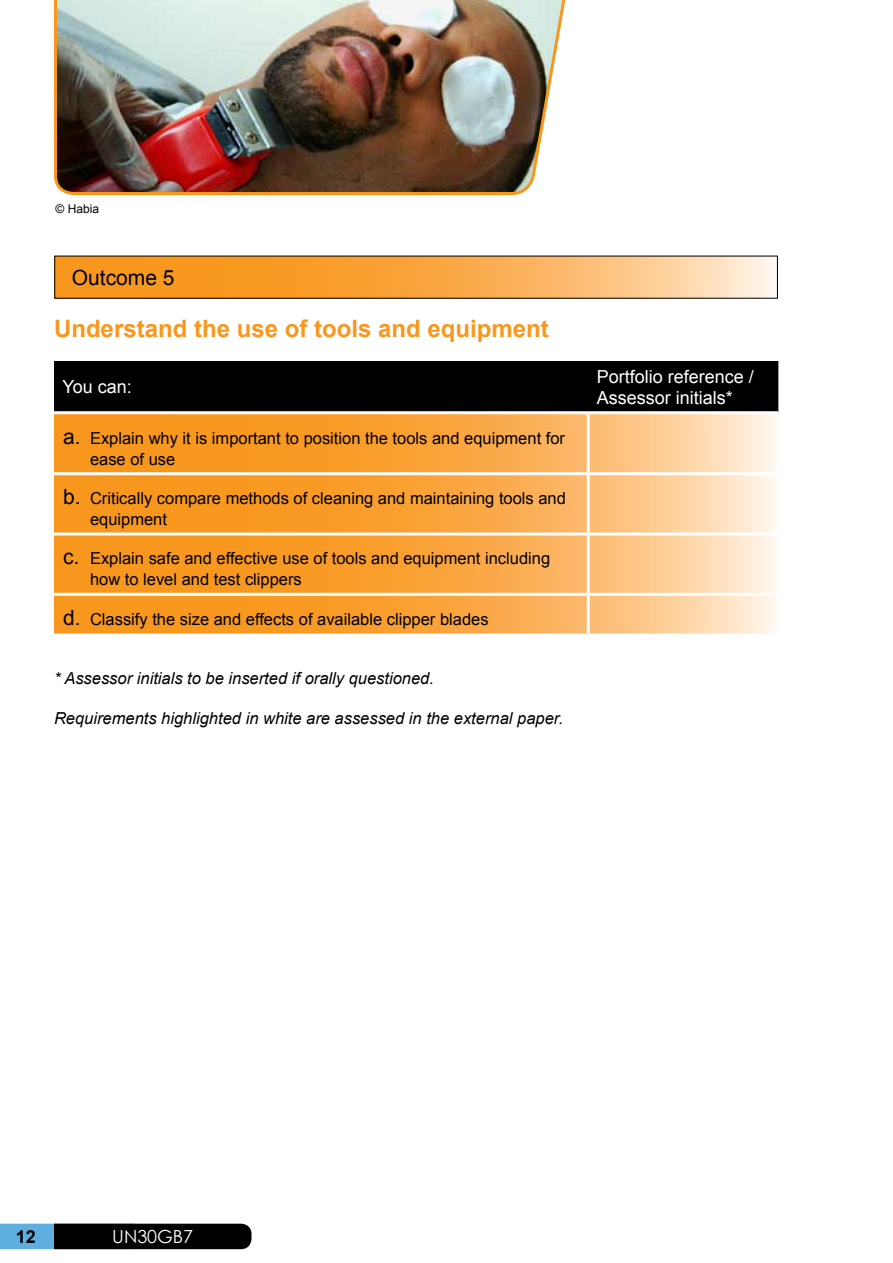
<style>
.page{position:relative;width:893px;height:1263px;background:#fff}
.page>*{position:absolute;margin:0;border:0;box-sizing:border-box;transform-origin:0 0}
.t1{font:700 24px "Arial";color:#f8971d}
.t2{font:21px "Arial";color:#000}
.t3{font:18px/21.6px "Arial";color:#fff}
.t4{font:18px "Century Gothic";color:#fff}
.t5{font:700 18px "Arial";color:#000}
.t6{font:16.5px/21px "Arial";color:#000}
.t7{font:italic 16.5px "Arial";color:#000}
.t8{font:12px "Arial";color:#000}
.s1{font-size:21px}
</style>
<div class="page">
<svg style="left:57px;top:258px;width:719px;height:38px;background:#faaf54"></svg>
<div style="left:54px;top:361px;width:724px;height:50px;background:#000"></div>
<svg style="left:54px;top:414px;width:722px;height:219px;background:#faad50"></svg>
<hr style="left:587px;top:414px;width:3px;height:58px;background:#fff">
<hr style="left:588px;top:472px;width:190px;height:3px;background:#fff">
<hr style="left:588px;top:532px;width:190px;height:3px;background:#fff">
<hr style="left:587px;top:535px;width:3px;height:58px;background:#fff">
<hr style="left:54px;top:593px;width:534px;height:3px;background:#fff">
<hr style="left:588px;top:593px;width:190px;height:3px;background:#fff">
<hr style="left:587px;top:596px;width:3px;height:37px;background:#fff">
<hr style="left:54px;top:472px;width:534px;height:3px;background:#fff">
<hr style="left:587px;top:475px;width:3px;height:57px;background:#fff">
<hr style="left:54px;top:532px;width:534px;height:3px;background:#fff">
<img style="left:54px;top:0;width:512px;height:195px">
<svg style="left:0;top:1224px;width:251px;height:25px;background:#152631"></svg>
<p class="t8" style="left:56px;top:201px;width:45px">© Habia</p>
<p class="t2" style="left:72px;top:264px;width:104px">Outcome 5</p>
<h1 class="t1" style="left:54px;top:313px;width:496px">Understand the use of tools and equipment</h1>
<p class="t3" style="left:63px;top:376px;width:71px">You can:</p>
<p class="t3" style="left:597px;top:366px;width:159px">Portfolio reference /<br>Assessor initials*</p>
<p class="t6" style="left:90px;top:428px;width:477px;text-indent:-27px"><span class="s1">a.</span> Explain why it is important to position the tools and equipment for ease of use</p>
<p class="t6" style="left:90px;top:488px;width:477px;text-indent:-27px"><span class="s1">b.</span> Critically compare methods of cleaning and maintaining tools and equipment</p>
<p class="t6" style="left:90px;top:548px;width:462px;text-indent:-27px"><span class="s1">c.</span> Explain safe and effective use of tools and equipment including how to level and test clippers</p>
<p class="t6" style="left:63px;top:608px;width:427px"><span class="s1">d.</span> Classify the size and effects of available clipper blades</p>
<p class="t7" style="left:54px;top:668px;width:381px">* Assessor initials to be inserted if orally questioned.</p>
<p class="t7" style="left:54px;top:707px;width:511px">Requirements highlighted in white are assessed in the external paper.</p>
<p class="t5" style="left:16px;top:1225px;width:22px">12</p>
<p class="t4" style="left:112px;top:1223px;width:83px">UN30GB7</p>
</div>
